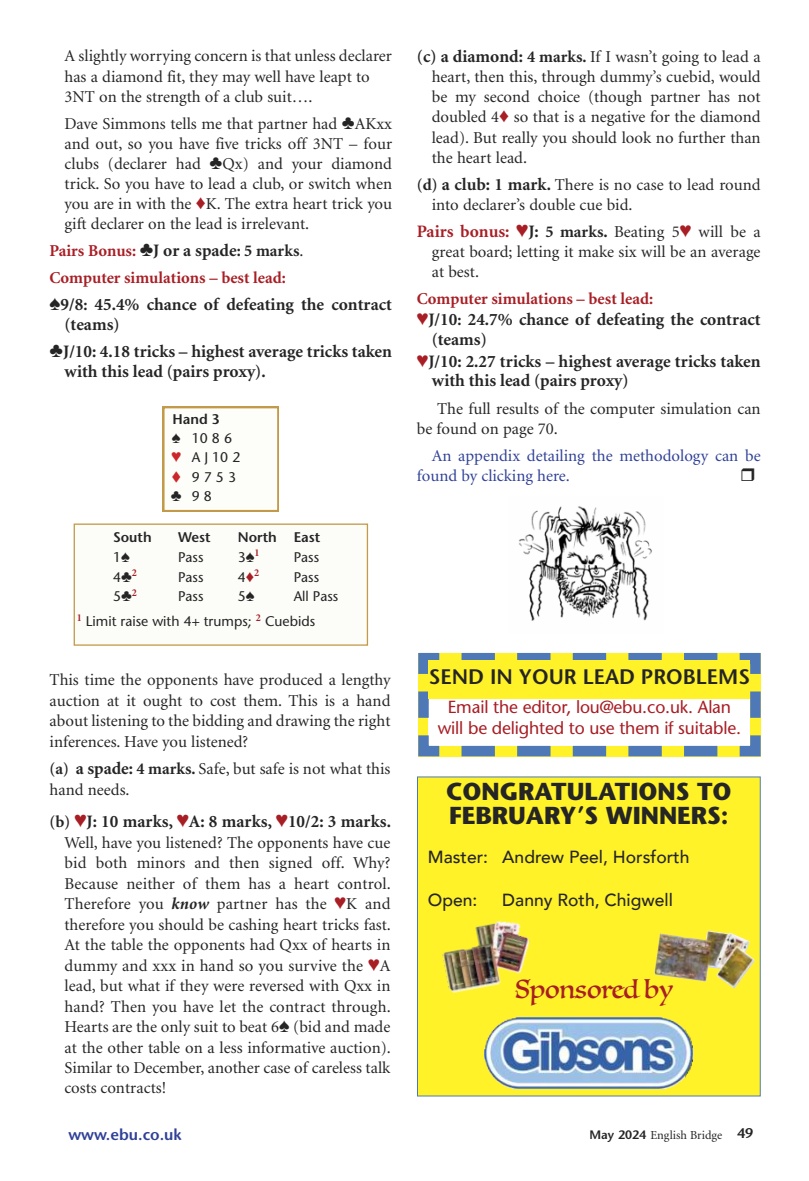
<style>
.page{position:relative;width:809px;height:1181px;background:#fff}
.page>*{position:absolute;margin:0;border:0;box-sizing:border-box;transform-origin:0 0}
.t1{font:25.2px "Luminari";color:#a81e25}
.t2{font:700 24.5px/24.5px "Stone Sans Std";color:#262526}
.t3{font:600 21px "Stone Sans Std";color:#262526}
.t4{font:700 17.5px/19.8px "Minion";color:#262526}
.t5{font:500 17.5px/21px "Stone Sans Std";letter-spacing:-.01em;color:#a81e25;text-align:center}
.t6{font:500 17.5px "Avenir";color:#262526}
.t7{font:16.62px/20.1px "Minion";color:#262526;text-align:justify}
.t8{font:700 16.62px/26.8px "Minion";color:#a81e25}
.t9{font:16.62px/20.1px "Minion";color:#304196}
.t10{font:600 15.75px "Stone Sans Std";color:#304196}
.t11{font:500 14px/19.2px "Stone Sans Std";color:#262526}
.t12{font:600 14px "Stone Sans Std";color:#262526}
.t13{font:12.25px "Minion";color:#262526}
.s1{font-size:17.5px;color:#262526}
.s2{color:#262526}
.s3{font-weight:400;color:#262526}
.s4{font-size:16.62px}
.s5{color:#cc262a}
.s6{font-weight:700}
.s7{font-weight:700;font-size:17.5px}
.s8{font-weight:700;font-style:italic}
.s9{font-weight:700;font-size:17.5px;color:#a81e25}
.s10{font-family:"Stone Sans Std";font-weight:600}
.s11{font-family:"Stone Sans Std";font-weight:600;font-size:14px}
</style>
<div class="page">
<div style="left:75px;top:525px;width:292px;height:119px;background:#fcfdf8"></div>
<div style="left:74px;top:523px;width:294px;height:123px;border:1px solid #c29a4a"></div>
<svg style="left:418px;top:652px;width:343px;height:105px"></svg>
<div style="left:428px;top:660px;width:322px;height:38px;background:#fff229"></div>
<div style="left:418px;top:777px;width:341px;height:318px;background:#fff229"></div>
<img style="left:484px;top:1018px;width:208px;height:70px">
<img style="left:654px;top:930px;width:100px;height:58px">
<img style="left:442px;top:921px;width:88px;height:72px">
<img style="left:519px;top:506px;width:133px;height:115px">
<svg style="left:163px;top:407px;width:116px;height:104px"></svg>
<p class="t7" style="left:64px;top:47px;width:329px;text-align:left">A slightly worrying concern is that unless declarer has a diamond fit, they may well have leapt to<br>3NT on the strength of a club suit….</p>
<p class="t7" style="left:64px;top:115px;width:329px">Dave Simmons tells me that partner had AKxx and out, so you have five tricks off 3NT – four clubs (declarer had</p>
<p class="t7" style="left:64px;top:155px;width:329px;text-indent:158px">Qx) and your diamond trick. So you have to lead a club, or switch when you are in with the K. The extra heart trick you gift declarer on the lead is irrelevant.</p>
<p class="t8" style="left:50px;top:239px;width:255px">Pairs Bonus: <span class="s1">J or a spade</span><span class="s2">: 5 marks</span><span class="s3">.<br></span>Computer simulations – best lead:</p>
<p class="t4" style="left:61px;top:296px;width:333px">9/8<span class="s4">:</span> 45.4% chance of defeating the contract (teams)</p>
<p class="t4" style="left:63px;top:343px;width:330px">J/10: 4.18 tricks – highest average tricks taken with this lead (pairs proxy).</p>
<p class="t12" style="left:173px;top:414px;width:49px">Hand 3</p>
<p class="t11" style="left:192px;top:430px;width:50px">10 8 6<br>A J 10 2</p>
<p class="t11" style="left:171px;top:468px;width:67px;text-align:center"><span class="s5">▼</span> 9 7 5 3<br>9 8</p>
<p class="t12" style="left:113px;top:532px;width:40px">South</p>
<p class="t12" style="left:178px;top:532px;width:34px">West</p>
<p class="t12" style="left:238px;top:532px;width:84px">North East</p>
<p class="t11" style="left:113px;top:549px;width:10px">1</p>
<p class="t11" style="left:178px;top:549px;width:27px">Pass</p>
<p class="t11" style="left:238px;top:549px;width:23px">3 <sup>1</sup></p>
<p class="t11" style="left:294px;top:549px;width:27px">Pass</p>
<p class="t11" style="left:113px;top:568px;width:26px">4 <sup>2</sup></p>
<p class="t11" style="left:178px;top:568px;width:27px">Pass</p>
<p class="t11" style="left:238px;top:568px;width:23px">4 <sup>2</sup></p>
<p class="t11" style="left:294px;top:568px;width:27px">Pass</p>
<p class="t11" style="left:113px;top:588px;width:26px">5 <sup>2</sup></p>
<p class="t11" style="left:178px;top:588px;width:27px">Pass</p>
<p class="t11" style="left:238px;top:588px;width:10px">5</p>
<p class="t11" style="left:77px;top:585px;width:263px;line-height:25px;text-indent:217px">All Pass<br><sup>1</sup> Limit raise with 4+ trumps; <sup>2</sup> Cuebids</p>
<p class="t7" style="left:50px;top:671px;width:342px">This time the opponents have produced a lengthy auction at it ought to cost them. This is a hand about listening to the bidding and drawing the right inferences. Have you listened?</p>
<p class="t7" style="left:50px;top:760px;width:342px"><span class="s6">(a)</span> <span class="s7">a spade:</span> <span class="s6">4 marks.</span> Safe, but safe is not what this hand needs.</p>
<p class="t4" style="left:50px;top:813px;width:343px"><span class="s4">(b)</span> J: 10 marks, A: 8 marks, 10/2: 3 marks.</p>
<p class="t7" style="left:64px;top:833px;width:328px">Well, have you listened? The opponents have cue bid both minors and then signed off. Why?<br>Because neither of them has a heart control.<br>Therefore you <span class="s8">know</span> partner has the K and therefore you should be cashing heart tricks fast.<br>At the table the opponents had Qxx of hearts in dummy and xxx in hand so you survive the A lead, but what if they were reversed with Qxx in hand? Then you have let the contract through.<br>Hearts are the only suit to beat 6 (bid and made at the other table on a less informative auction).<br>Similar to December, another case of careless talk costs contracts!</p>
<p class="t7" style="left:432px;top:48px;width:330px;text-indent:-15px"><span class="s7">(c) a diamond:</span> <span class="s6">4 marks.</span> If I wasn’t going to lead a heart, then this, through dummy’s cuebid, would be my second choice (though partner has not doubled 4 so that is a negative for the diamond lead). But really you should look no further than the heart lead.</p>
<p class="t7" style="left:432px;top:176px;width:330px;text-indent:-15px"><span class="s6">(d)</span> <span class="s7">a club: 1 mark.</span> There is no case to lead round into declarer’s double cue bid.</p>
<p class="t7" style="left:432px;top:223px;width:330px;text-indent:-15px"><span class="s9">Pairs bonus:</span> <span class="s7">J:</span> <span class="s6">5 marks</span><span class="s7">.</span> Beating 5 will be a great board; letting it make six will be an average at best.</p>
<p class="t8" style="left:417px;top:287px;width:238px">Computer simulations – best lead:</p>
<p class="t4" style="left:428px;top:311px;width:334px">J/10<span class="s4">:</span> 24.7% chance of defeating the contract (teams)</p>
<p class="t4" style="left:428px;top:353px;width:334px">J/10: 2.27 tricks – highest average tricks taken with this lead (pairs proxy)</p>
<p class="t7" style="left:417px;top:399px;width:345px;text-indent:20px">The full results of the computer simulation can be found on page 70.</p>
<p class="t9" style="left:417px;top:447px;width:345px;text-indent:15px">An appendix detailing the methodology can be found by clicking here.</p>
<p class="t3" style="left:428px;top:669px;width:323px">SEND IN YOUR LEAD PROBLEMS</p>
<p class="t5" style="left:438px;top:698px;width:305px">Email the editor, lou@ebu.co.uk. Alan will be delighted to use them if suitable.</p>
<h2 class="t2" style="left:446px;top:781px;width:287px">CONGRATULATIONS TO<br>FEBRUARY’S WINNERS:</h2>
<p class="t6" style="left:428px;top:849px;width:263px">Master: Andrew Peel, Horsforth</p>
<p class="t6" style="left:428px;top:893px;width:51px">Open:</p>
<p class="t6" style="left:502px;top:893px;width:172px">Danny Roth, Chigwell</p>
<h1 class="t1" style="left:515px;top:979px;width:159px">Sponsored by</h1>
<p class="t10" style="left:68px;top:1128px;width:115px">www.ebu.co.uk</p>
<p class="t13" style="left:589px;top:1129px;width:165px"><span class="s10">May 2024</span> English Bridge <span class="s11">49</span></p>
</div>
